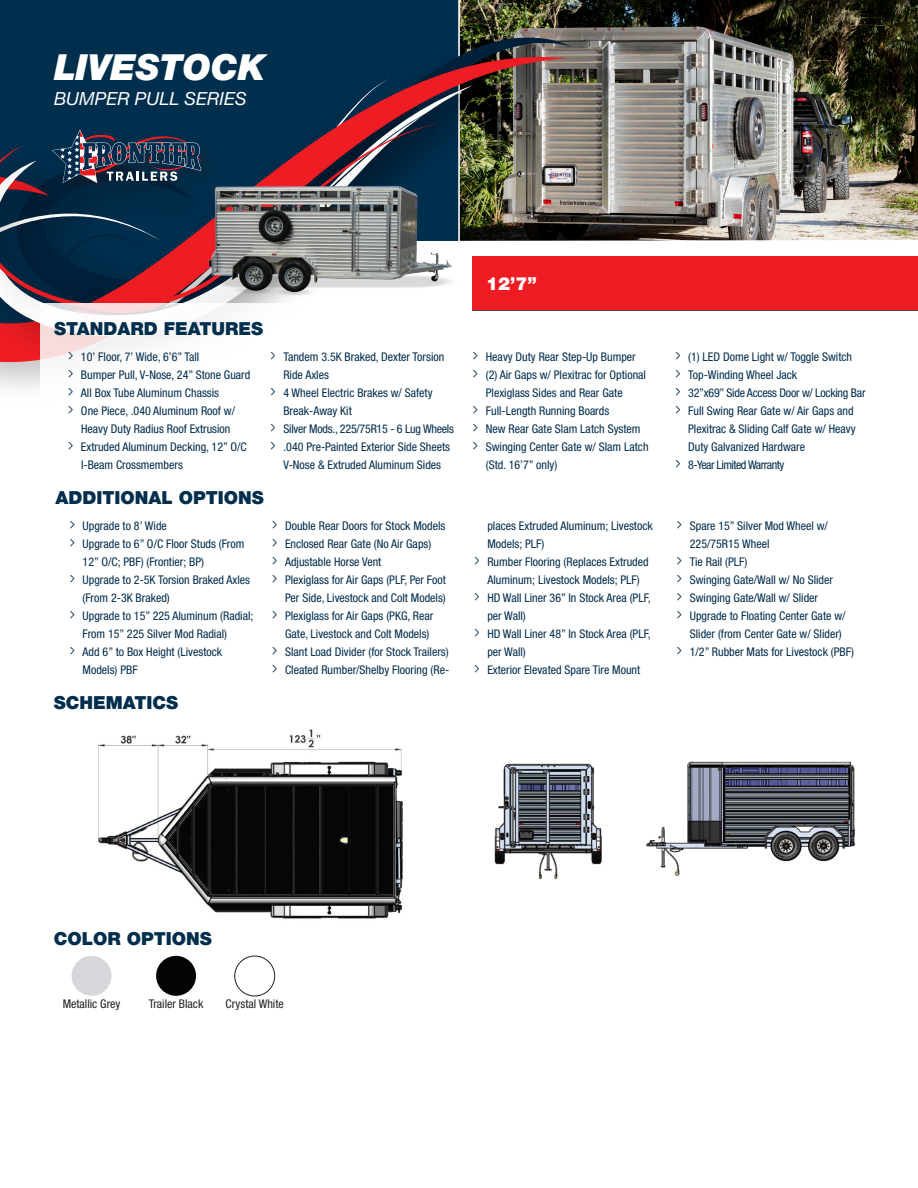
<style>
.page{position:relative;width:918px;height:1188px;background:#fff}
.page>*{position:absolute;margin:0;border:0;box-sizing:border-box;transform-origin:0 0}
.Default{font:italic 900 36px "Helvetica Neue LT Pro";letter-spacing:-.01em;color:#fff}
.Default-2{font:900 18px "Helvetica Neue LT Pro";color:#002e4d}
.Default-3{font:italic 18px "Helvetica Neue";color:#fff}
.Default-4{font:900 18px "Helvetica Neue LT Pro";color:#fff}
.t1{font:condensed 12px/18px "Helvetica Neue LT Pro";color:#002b4c}
.t2{font:condensed 12px "Helvetica Neue LT Pro";letter-spacing:-.02em;color:#002b4c}
.t3{font:condensed 12px "Helvetica Neue LT Pro";color:#231f20}
.t4{font:condensed 12px "Helvetica Neue LT Pro";letter-spacing:-.04em;color:#002b4c}
</style>
<div class="page">
<div style="left:0;top:0;width:458px;height:11px;background:#002e4d"></div>
<img style="left:460px;top:0;width:458px;height:241px">
<img style="left:0;top:11px;width:626px;height:300px">
<img style="left:0;top:30px;width:622px;height:281px">
<svg style="left:0;top:46px;width:568px;height:265px;background:#525d65"></svg>
<img style="left:0;top:57px;width:528px;height:332px">
<img style="left:34px;top:71px;width:491px;height:298px">
<img style="left:0;top:96px;width:495px;height:268px">
<svg style="left:0;top:123px;width:440px;height:190px;background:#3f3d53"></svg>
<div style="left:40px;top:304px;width:417px;height:100px;background:#fff"></div>
<div style="left:472px;top:256px;width:446px;height:54px;background:#ee1d23"></div>
<img style="left:196px;top:150px;width:272px;height:147px">
<div style="left:52px;top:130px;width:164px;height:67px;background:#231f20;opacity:.31"></div>
<svg style="left:52px;top:130px;width:150px;height:53px;background:#32445c"></svg>
<img style="left:98px;top:729px;width:305px;height:190px">
<img style="left:646px;top:761px;width:210px;height:116px">
<img style="left:494px;top:763px;width:108px;height:117px">
<div style="left:72px;top:956px;width:40px;height:40px;background:#d8d6da;border-radius:50%"></div>
<div style="left:156px;top:956px;width:40px;height:40px;background:#040503;border-radius:50%"></div>
<div style="left:235px;top:956px;width:40px;height:40px;border:1px solid #231f20;border-radius:50%"></div>
<svg style="left:474px;top:352px;width:4px;height:8px"></svg>
<svg style="left:474px;top:370px;width:4px;height:8px"></svg>
<p class="Default" style="left:54px;top:45px;width:213px">LIVESTOCK</p>
<p class="Default-3" style="left:54px;top:85px;width:194px">BUMPER PULL SERIES</p>
<p class="Default-2" style="left:54px;top:318px;width:211px">STANDARD FEATURES</p>
<p class="t1" style="left:81px;top:347px;width:120px">10’ Floor, 7’ Wide, 6’6” Tall</p>
<p class="t1" style="left:81px;top:365px;width:171px">Bumper Pull, V-Nose, 24” Stone Guard</p>
<p class="t1" style="left:81px;top:383px;width:140px">All Box Tube Aluminum Chassis</p>
<p class="t1" style="left:81px;top:401px;width:156px">One Piece, .040 Aluminum Roof w/<br>Heavy Duty Radius Roof Extrusion</p>
<p class="t1" style="left:81px;top:437px;width:167px">Extruded Aluminum Decking, 12” O/C<br>I-Beam Crossmembers</p>
<p class="Default-2" style="left:56px;top:487px;width:210px">ADDITIONAL OPTIONS</p>
<p class="t1" style="left:83px;top:516px;width:86px">Upgrade to 8’ Wide</p>
<p class="t1" style="left:83px;top:534px;width:163px">Upgrade to 6” O/C Floor Studs (From<br>12” O/C; PBF) (Frontier; BP)</p>
<p class="t1" style="left:83px;top:570px;width:169px">Upgrade to 2-5K Torsion Braked Axles (From 2-3K Braked)</p>
<p class="t1" style="left:83px;top:606px;width:172px">Upgrade to 15” 225 Aluminum (Radial;<br>From 15” 225 Silver Mod Radial)</p>
<p class="t1" style="left:83px;top:642px;width:141px">Add 6” to Box Height (Livestock<br>Models) PBF</p>
<p class="Default-2" style="left:54px;top:692px;width:126px">SCHEMATICS</p>
<p class="t1" style="left:283px;top:347px;width:162px">Tandem 3.5K Braked, Dexter Torsion<br>Ride Axles</p>
<p class="t1" style="left:283px;top:383px;width:151px">4 Wheel Electric Brakes w/ Safety<br>Break-Away Kit</p>
<p class="t2" style="left:283px;top:421px;width:172px">Silver Mods., 225/75R15 - 6 Lug Wheels</p>
<p class="t1" style="left:283px;top:437px;width:168px">.040 Pre-Painted Exterior Side Sheets<br>V-Nose &amp; Extruded Aluminum Sides</p>
<p class="t1" style="left:285px;top:516px;width:162px">Double Rear Doors for Stock Models</p>
<p class="t1" style="left:285px;top:534px;width:148px">Enclosed Rear Gate (No Air Gaps)</p>
<p class="t1" style="left:285px;top:552px;width:98px">Adjustable Horse Vent</p>
<p class="t1" style="left:285px;top:570px;width:162px">Plexiglass for Air Gaps (PLF, Per Foot<br>Per Side, Livestock and Colt Models)</p>
<p class="t1" style="left:285px;top:606px;width:150px">Plexiglass for Air Gaps (PKG, Rear<br>Gate, Livestock and Colt Models)</p>
<p class="t1" style="left:285px;top:642px;width:165px">Slant Load Divider (for Stock Trailers)</p>
<p class="t1" style="left:285px;top:660px;width:166px">Cleated Rumber/Shelby Flooring (Re-</p>
<p class="Default-4" style="left:486px;top:272px;width:52px">12’7”</p>
<p class="t1" style="left:486px;top:347px;width:152px">Heavy Duty Rear Step-Up Bumper</p>
<p class="t1" style="left:486px;top:365px;width:162px">(2) Air Gaps w/ Plexitrac for Optional<br>Plexiglass Sides and Rear Gate</p>
<p class="t1" style="left:486px;top:401px;width:125px">Full-Length Running Boards</p>
<p class="t1" style="left:486px;top:419px;width:156px">New Rear Gate Slam Latch System</p>
<p class="t1" style="left:486px;top:437px;width:164px">Swinging Center Gate w/ Slam Latch (Std. 16’7” only)</p>
<p class="t1" style="left:487px;top:516px;width:167px">places Extruded Aluminum; Livestock<br>Models; PLF)</p>
<p class="t1" style="left:487px;top:552px;width:163px">Rumber Flooring (Replaces Extruded<br>Aluminum; Livestock Models; PLF)</p>
<p class="t1" style="left:487px;top:588px;width:165px">HD Wall Liner 36” In Stock Area (PLF, per Wall)</p>
<p class="t1" style="left:487px;top:624px;width:165px">HD Wall Liner 48” In Stock Area (PLF, per Wall)</p>
<p class="t1" style="left:487px;top:660px;width:154px">Exterior Elevated Spare Tire Mount</p>
<p class="t1" style="left:688px;top:347px;width:165px">(1) LED Dome Light w/ Toggle Switch</p>
<p class="t1" style="left:688px;top:365px;width:111px">Top-Winding Wheel Jack</p>
<p class="t2" style="left:688px;top:385px;width:179px">32”x69” Side Access Door w/ Locking Bar</p>
<p class="t1" style="left:688px;top:401px;width:169px">Full Swing Rear Gate w/ Air Gaps and<br>Plexitrac &amp; Sliding Calf Gate w/ Heavy<br>Duty Galvanized Hardware</p>
<p class="t4" style="left:688px;top:457px;width:98px">8-Year Limited Warranty</p>
<p class="t1" style="left:690px;top:516px;width:140px">Spare 15” Silver Mod Wheel w/<br>225/75R15 Wheel</p>
<p class="t1" style="left:690px;top:552px;width:59px">Tie Rail (PLF)</p>
<p class="t1" style="left:690px;top:570px;width:145px">Swinging Gate/Wall w/ No Slider</p>
<p class="t1" style="left:690px;top:588px;width:130px">Swinging Gate/Wall w/ Slider</p>
<p class="t1" style="left:690px;top:606px;width:157px">Upgrade to Floating Center Gate w/<br>Slider (from Center Gate w/ Slider)</p>
<p class="t1" style="left:690px;top:642px;width:166px">1/2” Rubber Mats for Livestock (PBF)</p>
<p class="Default-2" style="left:54px;top:927px;width:160px">COLOR OPTIONS</p>
<p class="t3" style="left:63px;top:996px;width:59px">Metallic Grey</p>
<p class="t3" style="left:149px;top:996px;width:56px">Trailer Black</p>
<p class="t3" style="left:226px;top:996px;width:60px">Crystal White</p>
</div>
